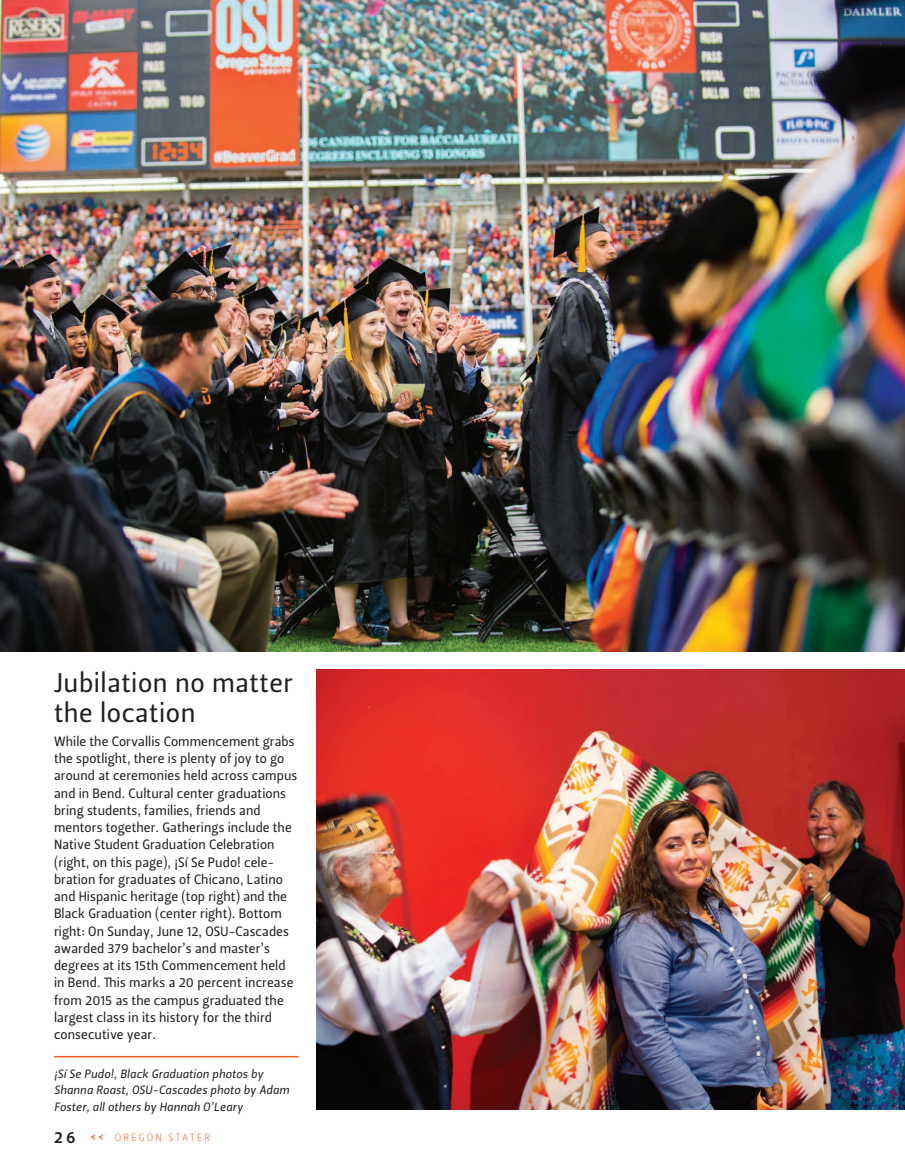
<style>
.page{position:relative;width:905px;height:1175px;background:#fff}
.page>*{position:absolute;margin:0;border:0;box-sizing:border-box;transform-origin:0 0}
.Head_Leitura_18_grot{font:27px/30px "Leitura Sans Grot 2";letter-spacing:.02em;color:#231f20}
.Copy_1st_para{font:13.5px/17.2px "Leitura Sans Grot 2";letter-spacing:.005em;color:#231f20}
.caption_leitura-line{font:12px/16.5px "Leitura Sans Italic 2";letter-spacing:.01em;color:#231f20}
.t1{font:10.5px "Leitura Sans Grot 1";letter-spacing:.2em;color:#f25b21}
.s1{font-family:"Leitura Sans Grot 3";font-size:16.5px;color:#231f20}
.s2{font-family:"Leitura Sans Grot 3"}
</style>
<div class="page">
<img style="left:0;top:0;width:904px;height:652px">
<img style="left:316px;top:670px;width:588px;height:439px">
<hr style="left:54px;top:1055px;width:244px;height:2px;background:#f25b21">
<p class="Head_Leitura_18_grot" style="left:54px;top:667px;width:240px">Jubilation no matter the location</p>
<p class="Copy_1st_para" style="left:54px;top:732px;width:245px">While the Corvallis Commencement grabs the spotlight, there is plenty of joy to go around at ceremonies held across campus and in Bend. Cultural center graduations bring students, families, friends and mentors together. Gatherings include the Native Student Graduation Celebration (right, on this page), ¡Sí Se Pudo! cele&shy;bration for graduates of Chicano, Latino and Hispanic heritage (top right) and the Black Graduation (center right). Bottom right: On Sunday, June 12, OSU-Cascades awarded 379 bachelor’s and master’s degrees at its 15th Commencement held in Bend. This marks a 20 percent increase from 2015 as the campus graduated the largest class in its history for the third consecutive year.</p>
<p class="caption_leitura-line" style="left:54px;top:1065px;width:237px">¡Sí Se Pudo!, Black Graduation photos by<br>Shanna Roast, OSU-Cascades photo by Adam<br>Foster, all others by Hannah O’Leary</p>
<p class="t1" style="left:54px;top:1130px;width:158px"><span class="s1">26</span> <span class="s2">&lt;&lt;</span> OREGON STATER</p>
</div>
